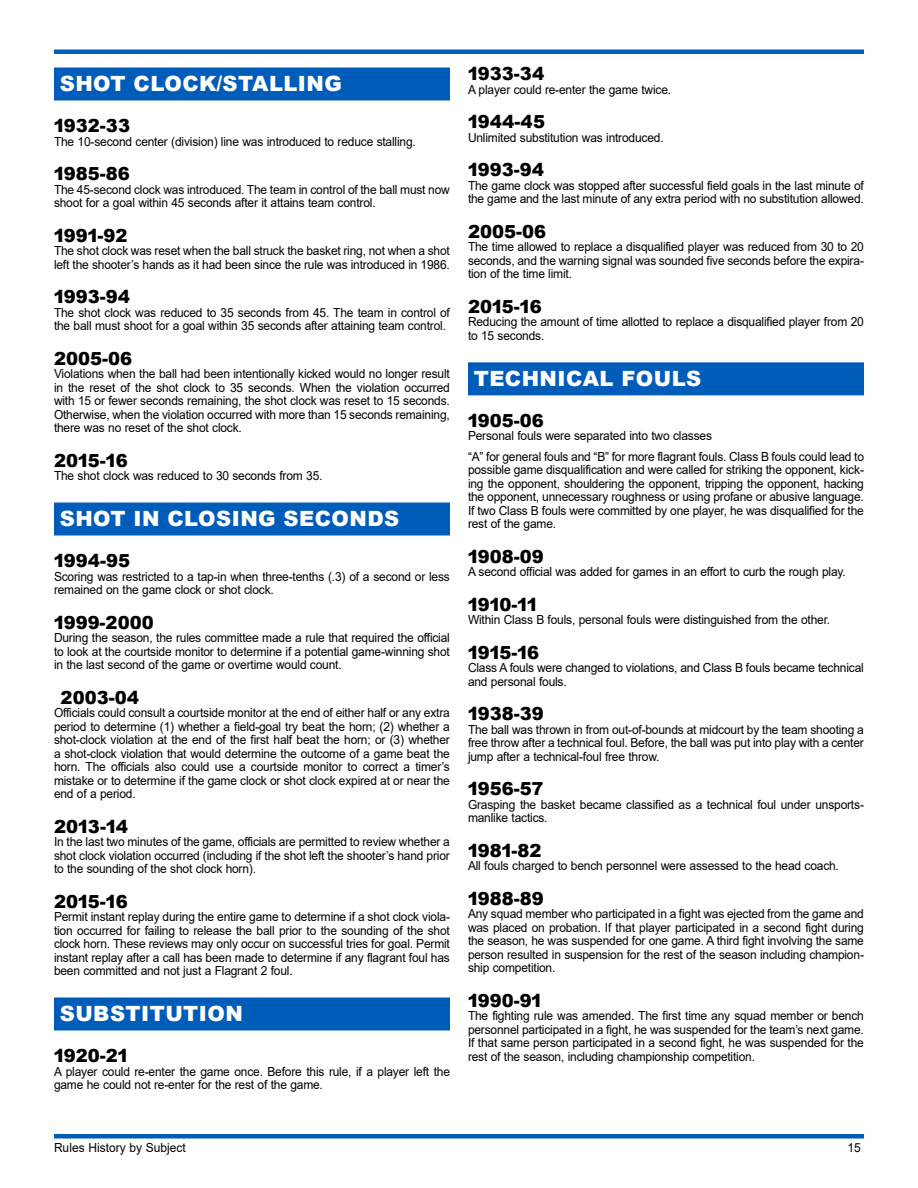
<style>
.page{position:relative;width:918px;height:1188px;background:#fff}
.page>*{position:absolute;margin:0;border:0;box-sizing:border-box;transform-origin:0 0}
.t1{font:900 21px "Arial";letter-spacing:.02em;color:#fff}
.t2{font:900 18px "Arial";color:#000}
.t3{font:12.45px/13.5px "Arial";letter-spacing:-.015em;color:#000;scale:.96 1}
</style>
<div class="page">
<hr style="left:54px;top:1134px;width:810px;height:4px;background:#005cb9">
<hr style="left:54px;top:50px;width:810px;height:4px;background:#005cb9">
<div style="left:54px;top:68px;width:396px;height:30px;background:#005cb9"></div>
<div style="left:54px;top:70px;width:396px;height:30px;background:#005cb9"></div>
<div style="left:54px;top:502px;width:396px;height:30px;background:#005cb9"></div>
<div style="left:54px;top:506px;width:396px;height:30px;background:#005cb9"></div>
<div style="left:54px;top:998px;width:396px;height:30px;background:#005cb9"></div>
<div style="left:54px;top:1000px;width:396px;height:30px;background:#005cb9"></div>
<div style="left:468px;top:362px;width:396px;height:30px;background:#005cb9"></div>
<div style="left:468px;top:365px;width:396px;height:30px;background:#005cb9"></div>
<h1 class="t1" style="left:60px;top:68px;width:284px">SHOT CLOCK/STALLING</h1>
<h2 class="t2" style="left:54px;top:113px;width:78px">1932-33</h2>
<p class="t3" style="left:54px;top:134px;width:378px">The 10-second center (division) line was introduced to reduce stalling.</p>
<h2 class="t2" style="left:54px;top:161px;width:77px">1985-86</h2>
<p class="t3" style="left:54px;top:182px;width:414px">The 45-second clock was introduced. The team in control of the ball must now shoot for a goal within 45 seconds after it attains team control.</p>
<h2 class="t2" style="left:54px;top:222px;width:75px">1991-92</h2>
<p class="t3" style="left:54px;top:244px;width:414px">The shot clock was reset when the ball struck the basket ring, not when a shot left the shooter’s hands as it had been since the rule was introduced in 1986.</p>
<h2 class="t2" style="left:54px;top:284px;width:78px">1993-94</h2>
<p class="t3" style="left:54px;top:305px;width:414px">The shot clock was reduced to 35 seconds from 45. The team in control of the ball must shoot for a goal within 35 seconds after attaining team control.</p>
<h2 class="t2" style="left:54px;top:345px;width:80px">2005-06</h2>
<p class="t3" style="left:54px;top:367px;width:414px;text-align:justify">Violations when the ball had been intentionally kicked would no longer result in the reset of the shot clock to 35 seconds. When the violation occurred with 15 or fewer seconds remaining, the shot clock was reset to 15 seconds.<br>Otherwise, when the violation occurred with more than 15 seconds remaining, there was no reset of the shot clock.</p>
<h2 class="t2" style="left:54px;top:447px;width:75px">2015-16</h2>
<p class="t3" style="left:54px;top:469px;width:281px">The shot clock was reduced to 30 seconds from 35.</p>
<h1 class="t1" style="left:60px;top:503px;width:341px">SHOT IN CLOSING SECONDS</h1>
<h2 class="t2" style="left:54px;top:548px;width:78px">1994-95</h2>
<p class="t3" style="left:54px;top:569px;width:414px">Scoring was restricted to a tap-in when three-tenths (.3) of a second or less remained on the game clock or shot clock.</p>
<h2 class="t2" style="left:54px;top:609px;width:101px">1999-2000</h2>
<p class="t3" style="left:54px;top:631px;width:414px;text-align:justify">During the season, the rules committee made a rule that required the official to look at the courtside monitor to determine if a potential game-winning shot in the last second of the game or overtime would count.</p>
<h2 class="t2" style="left:61px;top:684px;width:80px">2003-04</h2>
<p class="t3" style="left:54px;top:706px;width:414px;text-align:justify">Officials could consult a courtside monitor at the end of either half or any extra period to determine (1) whether a field-goal try beat the horn; (2) whether a shot-clock violation at the end of the first half beat the horn; or (3) whether a shot-clock violation that would determine the outcome of a game beat the horn. The officials also could use a courtside monitor to correct a timer’s mistake or to determine if the game clock or shot clock expired at or near the end of a period.</p>
<h2 class="t2" style="left:54px;top:813px;width:76px">2013-14</h2>
<p class="t3" style="left:54px;top:835px;width:414px;text-align:justify">In the last two minutes of the game, officials are permitted to review whether a shot clock violation occurred (including if the shot left the shooter’s hand prior to the sounding of the shot clock horn).</p>
<h2 class="t2" style="left:54px;top:888px;width:75px">2015-16</h2>
<p class="t3" style="left:54px;top:910px;width:414px;text-align:justify">Permit instant replay during the entire game to determine if a shot clock viola&shy;tion occurred for failing to release the ball prior to the sounding of the shot clock horn. These reviews may only occur on successful tries for goal. Permit instant replay after a call has been made to determine if any flagrant foul has been committed and not just a Flagrant 2 foul.</p>
<h1 class="t1" style="left:60px;top:998px;width:185px">SUBSTITUTION</h1>
<h2 class="t2" style="left:54px;top:1043px;width:75px">1920-21</h2>
<p class="t3" style="left:54px;top:1064px;width:414px">A player could re-enter the game once. Before this rule, if a player left the game he could not re-enter for the rest of the game.</p>
<h2 class="t2" style="left:468px;top:61px;width:78px">1933-34</h2>
<p class="t3" style="left:468px;top:83px;width:213px">A player could re-enter the game twice.</p>
<h2 class="t2" style="left:468px;top:109px;width:79px">1944-45</h2>
<p class="t3" style="left:468px;top:131px;width:205px">Unlimited substitution was introduced.</p>
<h2 class="t2" style="left:468px;top:157px;width:78px">1993-94</h2>
<p class="t3" style="left:468px;top:179px;width:414px">The game clock was stopped after successful field goals in the last minute of the game and the last minute of any extra period with no substitution allowed.</p>
<h2 class="t2" style="left:468px;top:218px;width:80px">2005-06</h2>
<p class="t3" style="left:468px;top:240px;width:414px;text-align:justify">The time allowed to replace a disqualified player was reduced from 30 to 20 seconds, and the warning signal was sounded five seconds before the expira&shy;tion of the time limit.</p>
<h2 class="t2" style="left:468px;top:293px;width:75px">2015-16</h2>
<p class="t3" style="left:468px;top:315px;width:414px">Reducing the amount of time allotted to replace a disqualified player from 20 to 15 seconds.</p>
<h1 class="t1" style="left:474px;top:363px;width:229px">TECHNICAL FOULS</h1>
<h2 class="t2" style="left:468px;top:407px;width:77px">1905-06</h2>
<p class="t3" style="left:468px;top:426px;width:414px;line-height:20.2px">Personal fouls were separated into two classes<br>“A” for general fouls and “B” for more flagrant fouls. Class B fouls could lead to</p>
<p class="t3" style="left:468px;top:463px;width:414px;text-align:justify">possible game disqualification and were called for striking the opponent, kick&shy;ing the opponent, shouldering the opponent, tripping the opponent, hacking the opponent, unnecessary roughness or using profane or abusive language.<br>If two Class B fouls were committed by one player, he was disqualified for the rest of the game.</p>
<h2 class="t2" style="left:468px;top:543px;width:77px">1908-09</h2>
<p class="t3" style="left:468px;top:565px;width:395px">A second official was added for games in an effort to curb the rough play.</p>
<h2 class="t2" style="left:468px;top:591px;width:71px">1910-11</h2>
<p class="t3" style="left:468px;top:613px;width:379px">Within Class B fouls, personal fouls were distinguished from the other.</p>
<h2 class="t2" style="left:468px;top:639px;width:73px">1915-16</h2>
<p class="t3" style="left:468px;top:661px;width:414px">Class A fouls were changed to violations, and Class B fouls became technical and personal fouls.</p>
<h2 class="t2" style="left:468px;top:701px;width:77px">1938-39</h2>
<p class="t3" style="left:468px;top:722px;width:414px;text-align:justify">The ball was thrown in from out-of-bounds at midcourt by the team shooting a free throw after a technical foul. Before, the ball was put into play with a center jump after a technical-foul free throw.</p>
<h2 class="t2" style="left:468px;top:776px;width:77px">1956-57</h2>
<p class="t3" style="left:468px;top:797px;width:414px">Grasping the basket became classified as a technical foul under unsports&shy;manlike tactics.</p>
<h2 class="t2" style="left:468px;top:837px;width:75px">1981-82</h2>
<p class="t3" style="left:468px;top:859px;width:388px">All fouls charged to bench personnel were assessed to the head coach.</p>
<h2 class="t2" style="left:468px;top:885px;width:77px">1988-89</h2>
<p class="t3" style="left:468px;top:907px;width:414px;text-align:justify">Any squad member who participated in a fight was ejected from the game and was placed on probation. If that player participated in a second fight during the season, he was suspended for one game. A third fight involving the same person resulted in suspension for the rest of the season including champion&shy;ship competition.</p>
<h2 class="t2" style="left:468px;top:987px;width:75px">1990-91</h2>
<p class="t3" style="left:468px;top:1009px;width:414px;text-align:justify">The fighting rule was amended. The first time any squad member or bench personnel participated in a fight, he was suspended for the team’s next game.<br>If that same person participated in a second fight, he was suspended for the rest of the season, including championship competition.</p>
<p class="t3" style="left:54px;top:1141px;width:139px">Rules History by Subject</p>
<p class="t3" style="left:848px;top:1141px;width:15px">15</p>
</div>
